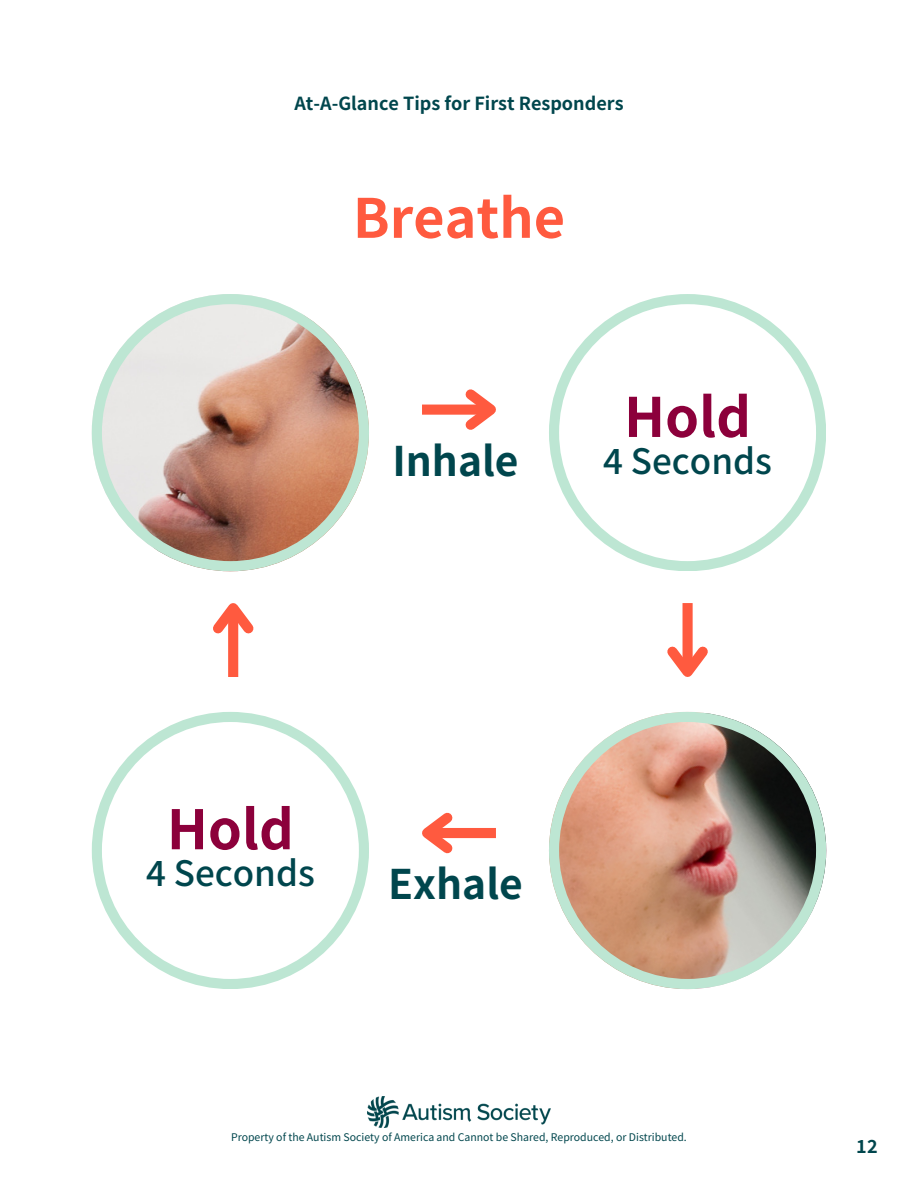
<style>
.page{position:relative;width:918px;height:1188px;background:#fff}
.page>*{position:absolute;margin:0;border:0;box-sizing:border-box;transform-origin:0 0}
.t1{font:700 54.3px "Noto Sans JP";color:#8c003b}
.t2{font:700 54px "Noto Sans JP";color:#ff5a3f}
.t3{font:700 40.8px "Noto Sans JP";color:#00464d}
.t4{font:500 34.95px "Noto Sans JP";color:#00464d}
.t5{font:700 18px "Noto Sans JP";color:#00464d}
.t6{font:10.5px "Noto Sans JP";color:#00464d}
</style>
<div class="page">
<svg style="left:549px;top:712px;width:277px;height:277px"></svg>
<svg style="left:92px;top:712px;width:277px;height:277px"></svg>
<svg style="left:92px;top:294px;width:277px;height:277px"></svg>
<svg style="left:549px;top:294px;width:277px;height:277px"></svg>
<div style="left:683px;top:603px;width:10px;height:69px;background:#ff5a3f"></div>
<svg style="left:667px;top:638px;width:41px;height:39px"></svg>
<div style="left:228px;top:608px;width:10px;height:69px;background:#ff5a3f"></div>
<svg style="left:213px;top:603px;width:41px;height:40px"></svg>
<div style="left:422px;top:405px;width:69px;height:10px;background:#ff5a3f"></div>
<svg style="left:456px;top:389px;width:40px;height:41px"></svg>
<div style="left:427px;top:828px;width:69px;height:10px;background:#ff5a3f"></div>
<svg style="left:422px;top:812px;width:40px;height:42px"></svg>
<img style="left:367px;top:1096px;width:184px;height:32px">
<p class="t5" style="left:294px;top:90px;width:331px">At-A-Glance Tips for First Responders</p>
<p class="t2" style="left:353px;top:175px;width:214px">Breathe</p>
<p class="t1" style="left:624px;top:374px;width:129px">Hold</p>
<p class="t3" style="left:392px;top:429px;width:128px">Inhale</p>
<p class="t4" style="left:603px;top:434px;width:170px">4 Seconds</p>
<p class="t1" style="left:167px;top:786px;width:129px">Hold</p>
<p class="t4" style="left:146px;top:846px;width:170px">4 Seconds</p>
<p class="t3" style="left:388px;top:852px;width:136px">Exhale</p>
<p class="t6" style="left:231px;top:1129px;width:457px">Property of the Autism Society of America and Cannot be Shared, Reproduced, or Distributed.</p>
<p class="t5" style="left:856px;top:1133px;width:22px">12</p>
</div>
